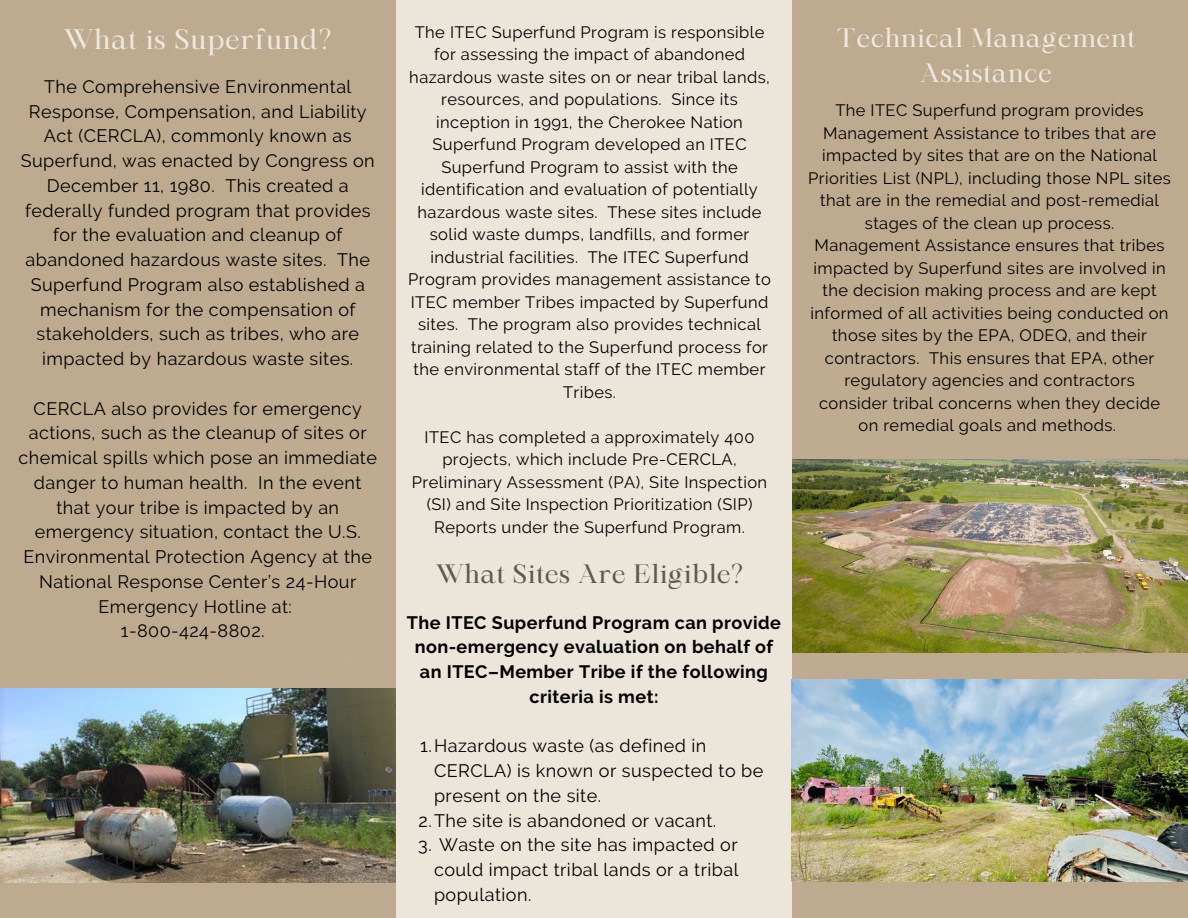
<style>
.page{position:relative;width:1188px;height:918px;background:#beaa8f}
.page>*{position:absolute;margin:0;border:0;box-sizing:border-box;transform-origin:0 0}
.t1{font:27px "Maharlika";letter-spacing:.025em;color:#ede8e0}
.t2{font:25.5px/34.8px "Maharlika";letter-spacing:.025em;color:#ede8e0;text-align:center}
.t3{font:25.5px "Maharlika";letter-spacing:.025em;color:#5e5d49}
.t4{font:18px/24.8px "Raleway";letter-spacing:.025em;color:#000;text-align:center}
.t5{font:700 18px/24.8px "Raleway";letter-spacing:.025em;color:#000;text-align:center}
.t6{font:16.5px/22.5px "Raleway";letter-spacing:.025em;color:#000;text-align:center}
</style>
<div class="page">
<div style="left:396px;top:0;width:396px;height:918px;background:#ece5da"></div>
<img style="left:792px;top:459px;width:396px;height:193px">
<img style="left:0;top:689px;width:396px;height:193px">
<img style="left:792px;top:679px;width:396px;height:203px">
<p class="t1" style="left:64px;top:29px;width:269px">What is Superfund?</p>
<p class="t4" style="left:21px;top:74px;width:356px">The Comprehensive Environmental Response, Compensation, and Liability Act (CERCLA), commonly known as Superfund, was enacted by Congress on December 11, 1980. This created a federally funded program that provides for the evaluation and cleanup of abandoned hazardous waste sites. The Superfund Program also established a mechanism for the compensation of stakeholders, such as tribes, who are impacted by hazardous waste sites.</p>
<p class="t4" style="left:19px;top:396px;width:360px">CERCLA also provides for emergency actions, such as the cleanup of sites or chemical spills which pose an immediate danger to human health. In the event that your tribe is impacted by an emergency situation, contact the U.S.<br>Environmental Protection Agency at the National Response Center’s 24-Hour Emergency Hotline at:</p>
<p class="t4" style="left:121px;top:619px;width:145px">1-800-424-8802.</p>
<p class="t6" style="left:408px;top:21px;width:364px">The ITEC Superfund Program is responsible for assessing the impact of abandoned hazardous waste sites on or near tribal lands, resources, and populations. Since its inception in 1991, the Cherokee Nation Superfund Program developed an ITEC Superfund Program to assist with the identification and evaluation of potentially hazardous waste sites. These sites include solid waste dumps, landfills, and former industrial facilities. The ITEC Superfund Program provides management assistance to ITEC member Tribes impacted by Superfund sites. The program also provides technical training related to the Superfund process for the environmental staff of the ITEC member Tribes.</p>
<p class="t6" style="left:412px;top:426px;width:357px">ITEC has completed a approximately 400 projects, which include Pre-CERCLA, Preliminary Assessment (PA), Site Inspection (SI) and Site Inspection Prioritization (SIP)<br>Reports under the Superfund Program.</p>
<h1 class="t3" style="left:436px;top:563px;width:309px">What Sites Are Eligible?</h1>
<h2 class="t5" style="left:407px;top:610px;width:376px">The ITEC Superfund Program can provide non-emergency evaluation on behalf of an ITEC–Member Tribe if the following criteria is met:</h2>
<p class="t4" style="left:434px;top:734px;width:331px;text-align:left;text-indent:-14px">1.Hazardous waste (as defined in<br>CERCLA) is known or suspected to be present on the site.</p>
<p class="t4" style="left:419px;top:808px;width:299px">2.The site is abandoned or vacant.</p>
<p class="t4" style="left:434px;top:833px;width:306px;text-align:justify;text-indent:-16px">3. Waste on the site has impacted or could impact tribal lands or a tribal population.</p>
<h1 class="t2" style="left:837px;top:23px;width:300px">Technical Management<br>Assistance</h1>
<p class="t6" style="left:808px;top:99px;width:364px">The ITEC Superfund program provides Management Assistance to tribes that are impacted by sites that are on the National Priorities List (NPL), including those NPL sites that are in the remedial and post-remedial stages of the clean up process.<br>Management Assistance ensures that tribes impacted by Superfund sites are involved in the decision making process and are kept informed of all activities being conducted on those sites by the EPA, ODEQ, and their contractors. This ensures that EPA, other regulatory agencies and contractors consider tribal concerns when they decide on remedial goals and methods.</p>
</div>
